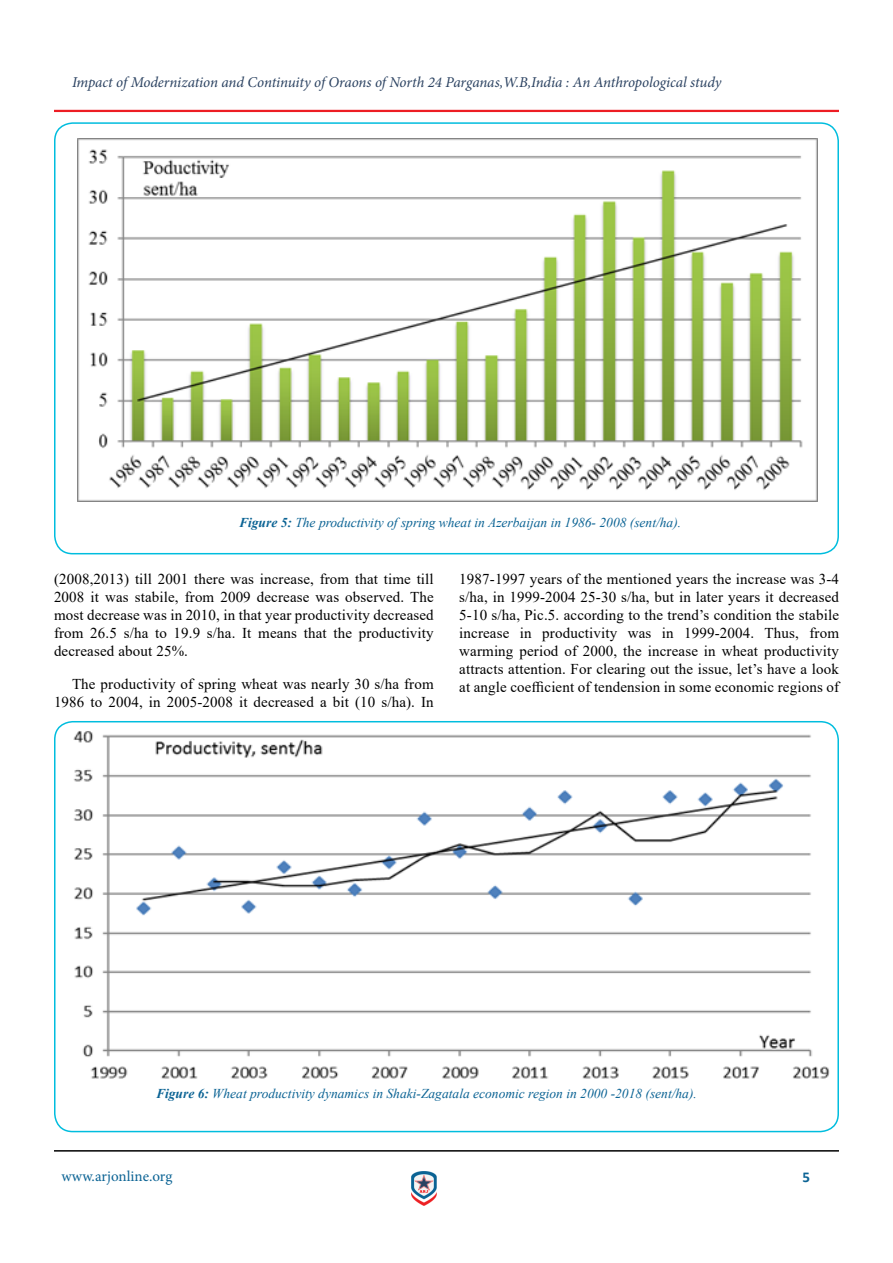
<style>
.page{position:relative;width:893px;height:1263px;background:#fff}
.page>*{position:absolute;margin:0;border:0;box-sizing:border-box;transform-origin:0 0}
.t1{font:15px/18px "Times New Roman";letter-spacing:.01em;color:#000;text-align:justify}
.t2{font:italic 15px "Minion Pro";letter-spacing:-.01em;color:#2b4261}
.t3{font:15px "Minion Pro";color:#0b6394}
.t4{font:700 15px "Calibri";color:#0b6394}
.t5{font:italic 13.5px "Times New Roman";color:#0b6394}
.s1{font-weight:700}
</style>
<div class="page">
<hr style="left:54px;top:110px;width:785px;height:2px;background:#ed1d24">
<hr style="left:54px;top:1150px;width:785px;height:1px;background:#000101">
<img style="left:411px;top:1171px;width:26px;height:34px">
<img style="left:78px;top:138px;width:739px;height:363px">
<div style="left:54px;top:122px;width:785px;height:432px;border:2px solid #00bdde;border-radius:18px"></div>
<img style="left:56px;top:726px;width:783px;height:353px">
<div style="left:54px;top:721px;width:785px;height:411px;border:2px solid #00bdde;border-radius:18px"></div>
<p class="t2" style="left:72px;top:71px;width:651px">Impact of Modernization and Continuity of Oraons of North 24 Parganas,W.B,India : An Anthropological study</p>
<p class="t5" style="left:239px;top:513px;width:444px"><span class="s1">Figure 5:</span> The productivity of spring wheat in Azerbaijan in 1986- 2008 (sent/ha).</p>
<p class="t1" style="left:54px;top:569px;width:381px">(2008,2013) till 2001 there was increase, from that time till 2008 it was stabile, from 2009 decrease was observed. The most decrease was in 2010, in that year productivity decreased from 26.5 s/ha to 19.9 s/ha. It means that the productivity decreased about 25%.</p>
<p class="t1" style="left:54px;top:674px;width:381px;text-align:right">The productivity of spring wheat was nearly 30 s/ha from<br>1986 to 2004, in 2005-2008 it decreased a bit (10 s/ha). In</p>
<p class="t1" style="left:459px;top:569px;width:381px">1987-1997 years of the mentioned years the increase was 3-4 s/ha, in 1999-2004 25-30 s/ha, but in later years it decreased 5-10 s/ha, Pic.5. according to the trend’s condition the stabile increase in productivity was in 1999-2004. Thus, from warming period of 2000, the increase in wheat productivity attracts attention. For clearing out the issue, let’s have a look at angle coefficient of tendension in some economic regions of</p>
<p class="t5" style="left:156px;top:1085px;width:542px"><span class="s1">Figure 6:</span> Wheat productivity dynamics in Shaki-Zagatala economic region in 2000 -2018 (sent/ha).</p>
<p class="t3" style="left:62px;top:1166px;width:112px">www.arjonline.org</p>
<p class="t4" style="left:802px;top:1166px;width:9px">5</p>
</div>
